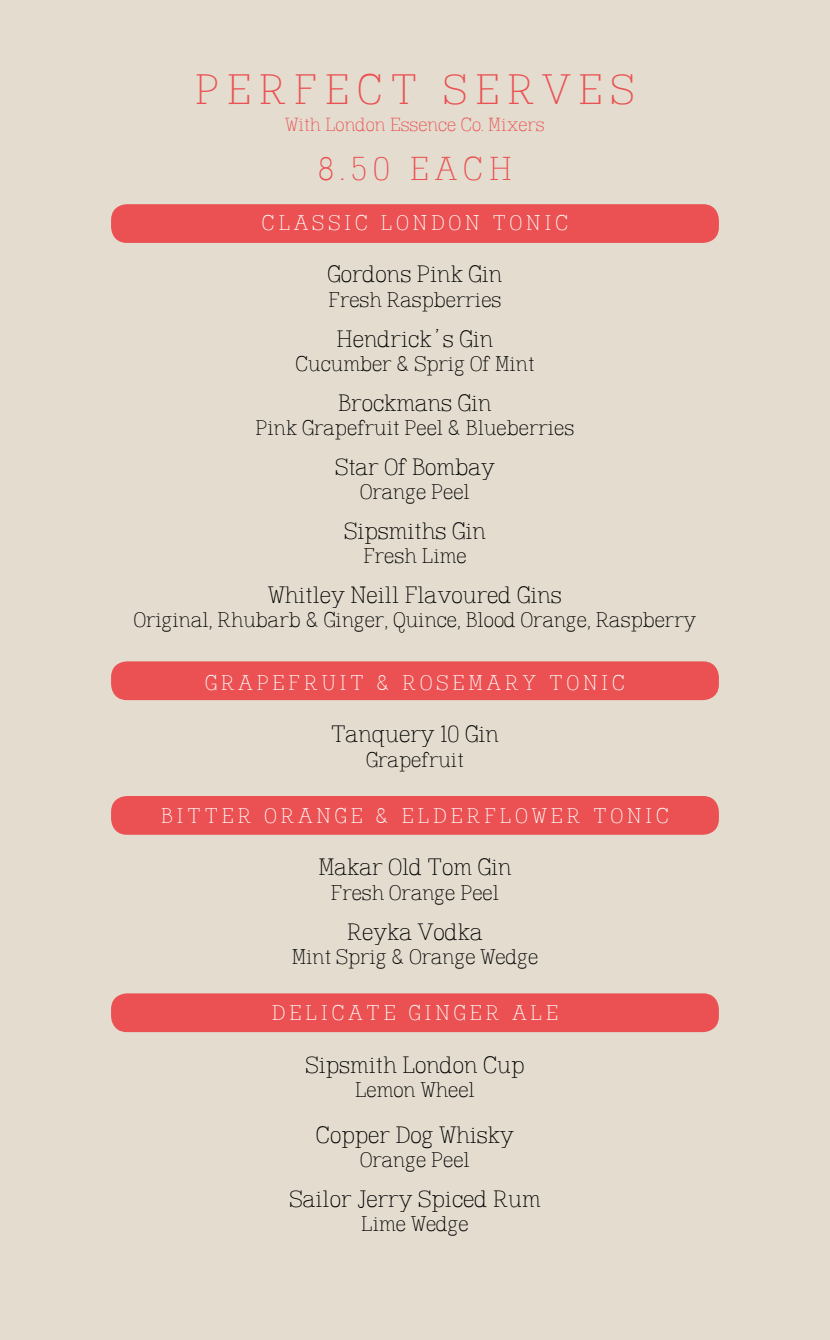
<style>
.page{position:relative;width:830px;height:1340px;background:#fff}
.page>*{position:absolute;margin:0;border:0;box-sizing:border-box;transform-origin:0 0}
.t1{font:40.5px "Dusseldorf";letter-spacing:.2em;color:#eb5152}
.t2{font:31.5px "Dusseldorf";letter-spacing:.2em;color:#eb5152}
.t3{font:22.5px "Dusseldorf";color:#000}
.t4{font:20.25px "Dusseldorf";color:#000}
.t5{font:20.25px "Dusseldorf";letter-spacing:.2em;color:#fff}
.t6{font:18px "Dusseldorf";color:#eb5152}
</style>
<div class="page">
<div style="left:0;top:0;width:829px;height:1339px;background:#e3dccf"></div>
<div style="left:111px;top:204px;width:607px;height:39px;background:#eb5152;border-radius:16px"></div>
<div style="left:111px;top:661px;width:607px;height:39px;background:#eb5152;border-radius:16px"></div>
<div style="left:111px;top:796px;width:607px;height:38px;background:#eb5152;border-radius:16px"></div>
<div style="left:111px;top:993px;width:607px;height:39px;background:#eb5152;border-radius:16px"></div>
<h1 class="t1" style="left:195px;top:70px;width:440px">PERFECT SERVES</h1>
<p class="t6" style="left:285px;top:116px;width:261px">With London Essence Co. Mixers</p>
<h2 class="t2" style="left:318px;top:153px;width:195px">8.50 EACH</h2>
<p class="t5" style="left:262px;top:213px;width:307px">CLASSIC LONDON TONIC</p>
<p class="t3" style="left:327px;top:263px;width:176px">Gordons Pink Gin</p>
<p class="t4" style="left:328px;top:290px;width:174px">Fresh Raspberries</p>
<p class="t3" style="left:336px;top:327px;width:158px">Hendrick’s Gin</p>
<p class="t4" style="left:295px;top:354px;width:240px">Cucumber &amp; Sprig Of Mint</p>
<p class="t3" style="left:338px;top:391px;width:155px">Brockmans Gin</p>
<p class="t4" style="left:255px;top:418px;width:320px">Pink Grapefruit Peel &amp; Blueberries</p>
<p class="t3" style="left:335px;top:456px;width:161px">Star Of Bombay</p>
<p class="t4" style="left:360px;top:482px;width:111px">Orange Peel</p>
<p class="t3" style="left:344px;top:520px;width:143px">Sipsmiths Gin</p>
<p class="t4" style="left:363px;top:546px;width:105px">Fresh Lime</p>
<p class="t3" style="left:268px;top:584px;width:295px">Whitley Neill Flavoured Gins</p>
<p class="t4" style="left:134px;top:610px;width:563px">Original, Rhubarb &amp; Ginger, Quince, Blood Orange, Raspberry</p>
<p class="t5" style="left:205px;top:672px;width:421px">GRAPEFRUIT &amp; ROSEMARY TONIC</p>
<p class="t3" style="left:331px;top:723px;width:169px">Tanquery 10 Gin</p>
<p class="t4" style="left:366px;top:749px;width:99px">Grapefruit</p>
<p class="t5" style="left:161px;top:805px;width:509px">BITTER ORANGE &amp; ELDERFLOWER TONIC</p>
<p class="t3" style="left:318px;top:856px;width:194px">Makar Old Tom Gin</p>
<p class="t4" style="left:331px;top:882px;width:170px">Fresh Orange Peel</p>
<p class="t3" style="left:347px;top:920px;width:137px">Reyka Vodka</p>
<p class="t4" style="left:291px;top:946px;width:248px">Mint Sprig &amp; Orange Wedge</p>
<p class="t5" style="left:272px;top:1002px;width:287px">DELICATE GINGER ALE</p>
<p class="t3" style="left:305px;top:1053px;width:221px">Sipsmith London Cup</p>
<p class="t4" style="left:355px;top:1079px;width:121px">Lemon Wheel</p>
<p class="t3" style="left:316px;top:1124px;width:199px">Copper Dog Whisky</p>
<p class="t4" style="left:360px;top:1150px;width:111px">Orange Peel</p>
<p class="t3" style="left:289px;top:1188px;width:252px">Sailor Jerry Spiced Rum</p>
<p class="t4" style="left:361px;top:1214px;width:109px">Lime Wedge</p>
</div>
